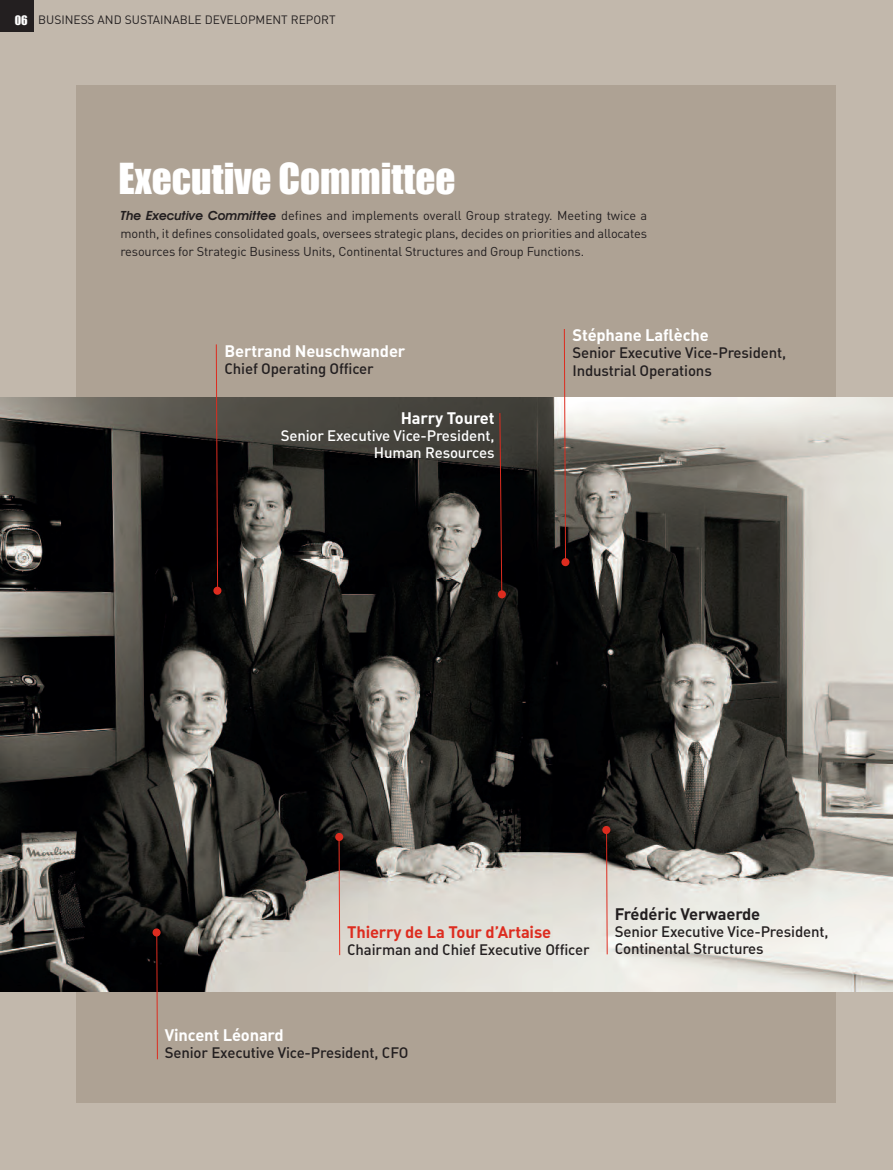
<style>
.page{position:relative;width:893px;height:1170px;background:#fff}
.page>*{position:absolute;margin:0;border:0;box-sizing:border-box;transform-origin:0 0}
.t1{font:39.15px "Impact";color:#fff}
.t2{font:16.5px "DIN Bold Alternate";letter-spacing:-.01em;color:#fff}
.t3{font:16.5px "DIN Bold Alternate";letter-spacing:-.01em;color:#dd2c1f}
.t4{font:16.5px "DIN Bold Alternate";letter-spacing:-.01em;color:#231f20}
.t5{font:15px/17.2px "DIN Medium Alternate";letter-spacing:-.01em;color:#231f20}
.t6{font:15px/17.2px "DIN Medium Alternate";letter-spacing:-.01em;color:#fff;text-align:right}
.t7{font:12.75px/18px "DIN";letter-spacing:-.01em;color:#231f20;text-align:justify}
.t8{font:12px "DIN";color:#231f20}
.t9{font:12px "Impact";color:#fff}
.s1{font-family:"Avant Garde IT Cby BT";font-weight:600;font-style:italic}
</style>
<div class="page">
<div style="left:0;top:0;width:893px;height:1169px;background:#c2b8ac"></div>
<div style="left:76px;top:86px;width:759px;height:1016px;background:#aea294"></div>
<img style="left:0;top:397px;width:892px;height:594px">
<svg style="left:499px;top:412px;width:3px;height:179px"></svg>
<svg style="left:216px;top:344px;width:2px;height:242px"></svg>
<svg style="left:564px;top:329px;width:2px;height:229px"></svg>
<svg style="left:156px;top:936px;width:2px;height:123px"></svg>
<svg style="left:338px;top:840px;width:2px;height:115px"></svg>
<svg style="left:606px;top:834px;width:2px;height:121px"></svg>
<div style="left:213px;top:586px;width:8px;height:8px;background:#dd2c1f;border-radius:50%"></div>
<div style="left:498px;top:590px;width:8px;height:8px;background:#dd2c1f;border-radius:50%"></div>
<div style="left:561px;top:558px;width:8px;height:8px;background:#dd2c1f;border-radius:50%"></div>
<div style="left:153px;top:928px;width:8px;height:8px;background:#dd2c1f;border-radius:50%"></div>
<div style="left:335px;top:832px;width:8px;height:8px;background:#dd2c1f;border-radius:50%"></div>
<svg style="left:602px;top:825px;width:8px;height:9px"></svg>
<div style="left:0;top:0;width:33px;height:32px;background:#231f20"></div>
<p class="t9" style="left:15px;top:13px;width:14px">06</p>
<p class="t8" style="left:38px;top:15px;width:299px">BUSINESS AND SUSTAINABLE DEVELOPMENT REPORT</p>
<h1 class="t1" style="left:119px;top:155px;width:338px">Executive Committee</h1>
<p class="t7" style="left:120px;top:208px;width:528px"><span class="s1">The Executive Committee</span> defines and implements overall Group strategy. Meeting twice a month, it defines consolidated goals, oversees strategic plans, decides on priorities and allocates resources for Strategic Business Units, Continental Structures and Group Functions.</p>
<p class="t2" style="left:225px;top:345px;width:182px">Bertrand Neuschwander</p>
<p class="t5" style="left:225px;top:361px;width:151px">Chief Operating Officer</p>
<p class="t2" style="left:401px;top:412px;width:95px">Harry Touret</p>
<p class="t6" style="left:281px;top:428px;width:215px">Senior Executive Vice-President,<br>Human Resources</p>
<p class="t2" style="left:572px;top:329px;width:138px">Stéphane Laflèche</p>
<p class="t5" style="left:572px;top:346px;width:215px">Senior Executive Vice-President,<br>Industrial Operations</p>
<p class="t3" style="left:347px;top:925px;width:205px">Thierry de La Tour d’Artaise</p>
<p class="t5" style="left:347px;top:942px;width:244px">Chairman and Chief Executive Officer</p>
<p class="t4" style="left:615px;top:907px;width:147px">Frédéric Verwaerde</p>
<p class="t5" style="left:615px;top:924px;width:215px">Senior Executive Vice-President,<br>Continental Structures</p>
<p class="t2" style="left:165px;top:1028px;width:120px">Vincent Léonard</p>
<p class="t5" style="left:165px;top:1045px;width:245px">Senior Executive Vice-President, CFO</p>
</div>
